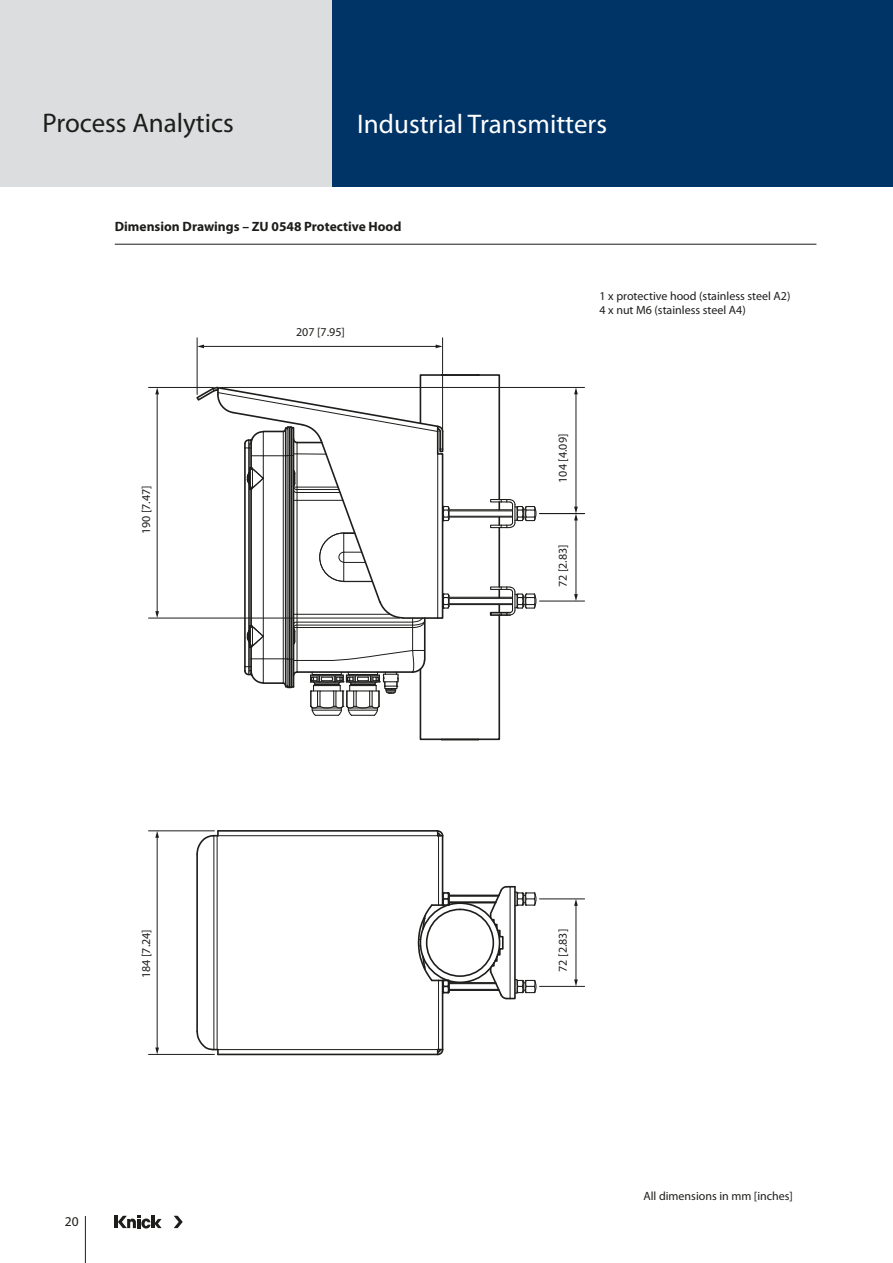
<style>
.page{position:relative;width:893px;height:1263px;background:#fff}
.page>*{position:absolute;margin:0;border:0;box-sizing:border-box;transform-origin:0 0}
.t1{font:27px "Myriad Pro";color:#fff}
.t2{font:27px "Myriad Pro";color:#1d1d1b}
.t3{font:700 13.5px "Myriad Pro";color:#1d1d1b}
.t4{font:13.5px "Myriad Pro";color:#1d1d1b}
.t5{font:12px/14.2px "Myriad Pro";color:#1d1d1b}
</style>
<div class="page">
<div style="left:332px;top:0;width:561px;height:187px;background:#003466"></div>
<div style="left:0;top:0;width:332px;height:187px;background:#dcddde"></div>
<hr style="left:85px;top:1216px;width:1px;height:47px;background:#1d1d1b">
<hr style="left:114px;top:1216px;width:4px;height:12px;background:#1d1d1b">
<svg style="left:174px;top:1216px;width:9px;height:12px"></svg>
<svg style="left:118px;top:1216px;width:44px;height:12px"></svg>
<hr style="left:115px;top:244px;width:701px;height:1px;background:#1d1d1b">
<svg style="left:195px;top:373px;width:342px;height:368px"></svg>
<hr style="left:403px;top:617px;width:35px;height:2px;background:#1d1d1b">
<hr style="left:449px;top:894px;width:50px;height:2px;background:#1d1d1b">
<hr style="left:449px;top:902px;width:47px;height:1px;background:#1d1d1b">
<hr style="left:449px;top:982px;width:47px;height:2px;background:#1d1d1b">
<hr style="left:449px;top:989px;width:50px;height:2px;background:#1d1d1b">
<svg style="left:488px;top:885px;width:48px;height:115px"></svg>
<div style="left:420px;top:902px;width:80px;height:81px;border:2px solid #1d1d1b;border-radius:50%"></div>
<div style="left:426px;top:909px;width:68px;height:68px;border:2px solid #1d1d1b;border-radius:50%"></div>
<svg style="left:417px;top:891px;width:34px;height:104px"></svg>
<hr style="left:442px;top:836px;width:1px;height:69px;background:#1d1d1b">
<hr style="left:442px;top:980px;width:1px;height:69px;background:#1d1d1b">
<hr style="left:438px;top:980px;width:1px;height:69px;background:#1d1d1b">
<hr style="left:438px;top:836px;width:1px;height:69px;background:#1d1d1b">
<hr style="left:218px;top:1053px;width:220px;height:2px;background:#1d1d1b">
<hr style="left:218px;top:1049px;width:220px;height:1px;background:#1d1d1b">
<svg style="left:436px;top:1048px;width:8px;height:8px"></svg>
<svg style="left:195px;top:1030px;width:24px;height:24px"></svg>
<svg style="left:195px;top:830px;width:249px;height:26px"></svg>
<hr style="left:217px;top:836px;width:1px;height:213px;background:#1d1d1b">
<hr style="left:213px;top:836px;width:1px;height:213px;background:#1d1d1b">
<hr style="left:196px;top:854px;width:2px;height:177px;background:#1d1d1b">
<hr style="left:449px;top:603px;width:63px;height:1px;background:#1d1d1b">
<hr style="left:449px;top:598px;width:63px;height:1px;background:#1d1d1b">
<hr style="left:449px;top:516px;width:63px;height:1px;background:#1d1d1b">
<hr style="left:449px;top:510px;width:63px;height:1px;background:#1d1d1b">
<hr style="left:449px;top:989px;width:50px;height:1px;background:#1d1d1b">
<hr style="left:449px;top:983px;width:47px;height:1px;background:#1d1d1b">
<hr style="left:449px;top:901px;width:47px;height:1px;background:#1d1d1b">
<hr style="left:449px;top:896px;width:50px;height:1px;background:#1d1d1b">
<hr style="left:576px;top:904px;width:1px;height:77px;background:#1d1d1b">
<svg style="left:574px;top:899px;width:4px;height:7px"></svg>
<svg style="left:574px;top:979px;width:4px;height:7px"></svg>
<hr style="left:539px;top:986px;width:46px;height:1px;background:#1d1d1b">
<hr style="left:539px;top:898px;width:46px;height:1px;background:#1d1d1b">
<hr style="left:157px;top:836px;width:1px;height:213px;background:#1d1d1b">
<svg style="left:155px;top:831px;width:4px;height:7px"></svg>
<svg style="left:155px;top:1047px;width:4px;height:7px"></svg>
<hr style="left:149px;top:830px;width:65px;height:1px;background:#1d1d1b">
<hr style="left:149px;top:1054px;width:65px;height:1px;background:#1d1d1b">
<hr style="left:576px;top:393px;width:1px;height:115px;background:#1d1d1b">
<svg style="left:574px;top:388px;width:4px;height:6px"></svg>
<hr style="left:220px;top:387px;width:365px;height:1px;background:#1d1d1b">
<hr style="left:576px;top:519px;width:1px;height:76px;background:#1d1d1b">
<svg style="left:574px;top:507px;width:4px;height:13px"></svg>
<svg style="left:574px;top:594px;width:4px;height:7px"></svg>
<hr style="left:539px;top:601px;width:46px;height:1px;background:#1d1d1b">
<hr style="left:539px;top:513px;width:46px;height:1px;background:#1d1d1b">
<hr style="left:203px;top:346px;width:234px;height:1px;background:#1d1d1b">
<svg style="left:436px;top:345px;width:6px;height:3px"></svg>
<svg style="left:198px;top:345px;width:6px;height:3px"></svg>
<hr style="left:197px;top:338px;width:1px;height:56px;background:#1d1d1b">
<hr style="left:442px;top:338px;width:1px;height:113px;background:#1d1d1b">
<hr style="left:157px;top:393px;width:1px;height:219px;background:#1d1d1b">
<svg style="left:155px;top:388px;width:4px;height:6px"></svg>
<svg style="left:155px;top:611px;width:4px;height:7px"></svg>
<hr style="left:149px;top:387px;width:64px;height:1px;background:#1d1d1b">
<hr style="left:149px;top:618px;width:250px;height:1px;background:#1d1d1b">
<h1 class="t2" style="left:43px;top:113px;width:193px">Process Analytics</h1>
<h1 class="t1" style="left:357px;top:113px;width:251px">Industrial Transmitters</h1>
<p class="t3" style="left:115px;top:221px;width:288px">Dimension Drawings – ZU 0548 Protective Hood</p>
<p class="t5" style="left:140px;top:534px;width:50px;rotate:-90deg">190 [7.47]</p>
<p class="t5" style="left:296px;top:325px;width:50px">207 [7.95]</p>
<p class="t5" style="left:140px;top:978px;width:50px;rotate:-90deg">184 [7.24]</p>
<p class="t4" style="left:65px;top:1216px;width:15px">20</p>
<p class="t5" style="left:600px;top:289px;width:192px">1 x protective hood (stainless steel A2)<br>4 x nut M6 (stainless steel A4)</p>
<p class="t5" style="left:557px;top:483px;width:50px;rotate:-90deg">104 [4.09]</p>
<p class="t5" style="left:557px;top:587px;width:44px;rotate:-90deg">72 [2.83]</p>
<p class="t5" style="left:557px;top:972px;width:44px;rotate:-90deg">72 [2.83]</p>
<p class="t5" style="left:643px;top:1189px;width:151px">All dimensions in mm [inches]</p>
</div>
